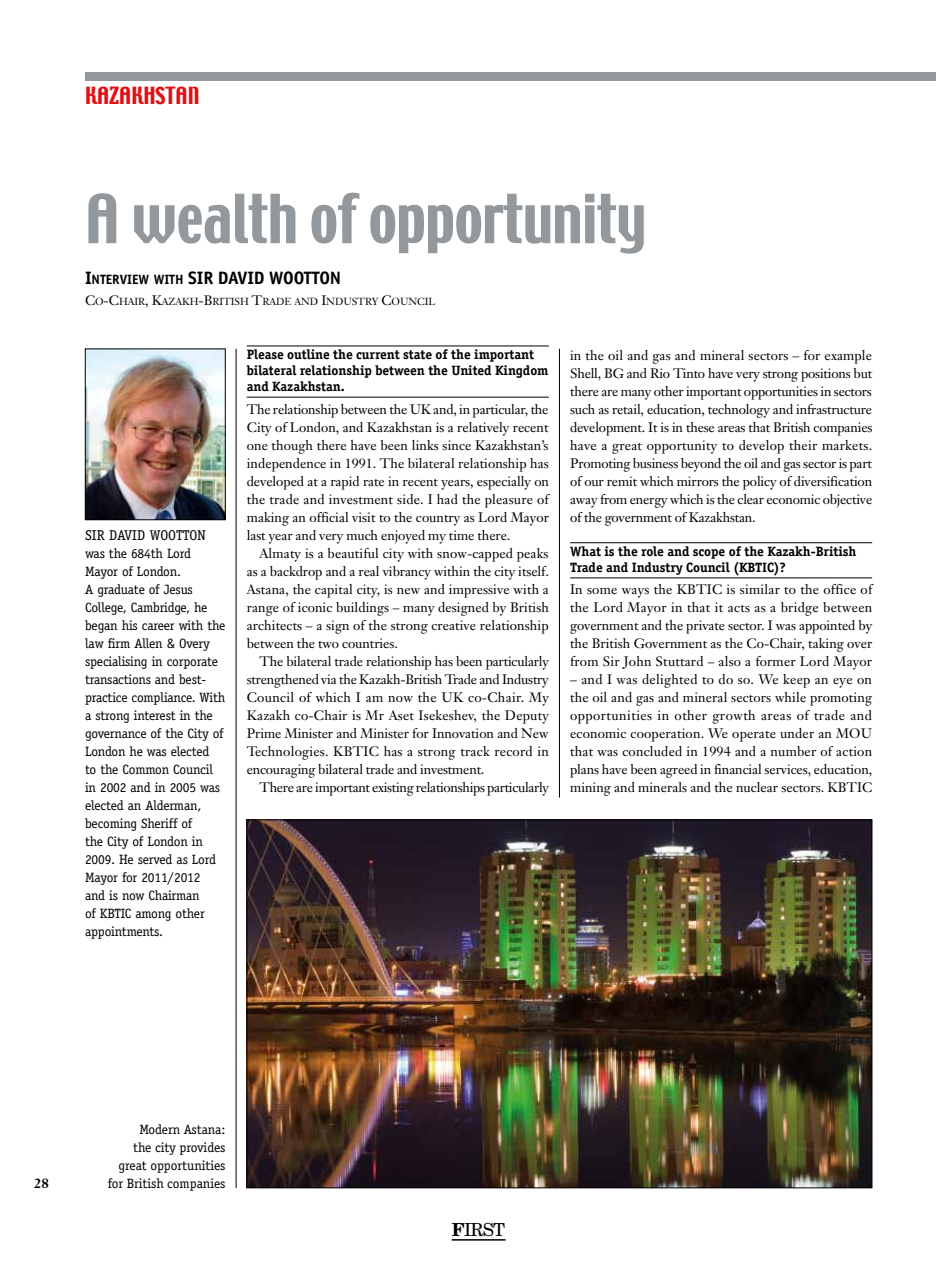
<style>
.page{position:relative;width:936px;height:1263px;background:#fff}
.page>*{position:absolute;margin:0;border:0;box-sizing:border-box;transform-origin:0 0}
.t1{font:60px "Techno";letter-spacing:-.005em;color:#92989c}
.t2{font:21px "Techno";color:#e30f13}
.t3{font:700 18px "Officina Sans";letter-spacing:-.005em;color:#000}
.t4{font:18px "New Century Schlbk";color:#000}
.t5{font:14.25px "Officina Serif";color:#000}
.t6{font:13.5px/18px "Janson Text";letter-spacing:-.005em;color:#000;text-align:justify}
.t7{font:13.5px/18px "Officina Serif";letter-spacing:-.015em;color:#000}
.t8{font:700 13.5px/16px "Officina Serif";letter-spacing:-.005em;color:#000}
.t9{font:13.5px "Janson Text";letter-spacing:-.025em;color:#000}
.t10{font:700 13.5px "Janson Text";color:#000}
.t11{font:10.2px "Janson Text";letter-spacing:-.005em;color:#000}
.s1{font-style:inherit}
.s2{font-size:13.5px}
.s3{font-weight:700}
</style>
<div class="page">
<img style="left:87px;top:351px;width:136px;height:167px">
<div style="left:85px;top:349px;width:140px;height:171px;border:1px solid #000"></div>
<hr style="left:236px;top:349px;width:1px;height:839px;background:#000">
<hr style="left:559px;top:349px;width:1px;height:448px;background:#000">
<div style="left:85px;top:72px;width:850px;height:9px;background:#92989c"></div>
<hr style="left:247px;top:346px;width:302px;height:1px;background:#000">
<hr style="left:247px;top:397px;width:302px;height:1px;background:#000">
<hr style="left:570px;top:542px;width:302px;height:1px;background:#000">
<hr style="left:570px;top:578px;width:302px;height:1px;background:#000">
<hr style="left:451px;top:1239px;width:54px;height:1px;background:#000">
<img style="left:249px;top:822px;width:621px;height:364px">
<h2 class="t2" style="left:85px;top:81px;width:116px">KAZAKHSTAN</h2>
<h1 class="t1" style="left:85px;top:178px;width:562px">A wealth of opportunity</h1>
<h3 class="t3" style="left:85px;top:267px;width:258px"><span class="s1">I</span><span class="s2">NTERVIEW WITH</span> SIR DAVID WOOTTON</h3>
<p class="t11" style="left:85px;top:295px;width:352px"><span class="s2">C</span>O<span class="s2">-C</span>HAIR<span class="s2">, K</span>AZAKH<span class="s2">-B</span>RITISH <span class="s2">T</span>RADE AND <span class="s2">I</span>NDUSTRY <span class="s2">C</span>OUNCIL</p>
<p class="t5" style="left:85px;top:527px;width:122px">SIR DAVID WOOTTON</p>
<p class="t7" style="left:85px;top:544px;width:142px">was the 684th Lord<br>Mayor of London.<br>A graduate of Jesus<br>College, Cambridge, he began his career with the law firm Allen &amp; Overy specialising in corporate transactions and best&shy;practice compliance. With a strong interest in the governance of the City of<br>London he was elected<br>to the Common Council in 2002 and in 2005 was elected an Alderman, becoming Sheriff of<br>the City of London in<br>2009. He served as Lord<br>Mayor for 2011/2012<br>and is now Chairman<br>of KBTIC among other appointments.</p>
<p class="t8" style="left:247px;top:347px;width:303px">Please outline the current state of the important bilateral relationship between the United Kingdom and Kazakhstan.</p>
<p class="t6" style="left:247px;top:400px;width:304px">The relationship between the UK and, in particular, the City of London, and Kazakhstan is a relatively recent one though there have been links since Kazakhstan’s independence in 1991. The bilateral relationship has developed at a rapid rate in recent years, especially on the trade and investment side. I had the pleasure of making an official visit to the country as Lord Mayor last year and very much enjoyed my time there.</p>
<p class="t6" style="left:247px;top:544px;width:304px;text-indent:13px">Almaty is a beautiful city with snow-capped peaks as a backdrop and a real vibrancy within the city itself.<br>Astana, the capital city, is new and impressive with a range of iconic buildings – many designed by British architects – a sign of the strong creative relationship between the two countries.</p>
<p class="t6" style="left:247px;top:652px;width:304px;text-indent:13px">The bilateral trade relationship has been particularly strengthened via the Kazakh-British Trade and Industry Council of which I am now the UK co-Chair. My Kazakh co-Chair is Mr Aset Isekeshev, the Deputy Prime Minister and Minister for Innovation and New Technologies. KBTIC has a strong track record in encouraging bilateral trade and investment.</p>
<p class="t9" style="left:259px;top:779px;width:291px">There are important existing relationships particularly</p>
<p class="t6" style="left:570px;top:346px;width:304px">in the oil and gas and mineral sectors – for example Shell, BG and Rio Tinto have very strong positions but there are many other important opportunities in sectors such as retail, education, technology and infrastructure development. It is in these areas that British companies have a great opportunity to develop their markets.<br>Promoting business beyond the oil and gas sector is part of our remit which mirrors the policy of diversification away from energy which is the clear economic objective of the government of Kazakhstan.</p>
<p class="t8" style="left:570px;top:543px;width:288px">What is the role and scope of the Kazakh-British<br>Trade and Industry Council (KBTIC)?</p>
<p class="t6" style="left:570px;top:580px;width:304px">In some ways the KBTIC is similar to the office of the Lord Mayor in that it acts as a bridge between government and the private sector. I was appointed by the British Government as the Co-Chair, taking over from Sir John Stuttard – also a former Lord Mayor</p>
<p class="t6" style="left:570px;top:670px;width:304px">– and I was delighted to do so. We keep an eye on the oil and gas and mineral sectors while promoting opportunities in other growth areas of trade and economic cooperation. We operate under an MOU that was concluded in 1994 and a number of action plans have been agreed in financial services, education, mining and minerals and the nuclear sectors. KBTIC</p>
<p class="t10" style="left:34px;top:1174px;width:17px">28</p>
<p class="t7" style="left:108px;top:1120px;width:119px;text-align:right">Modern Astana:<br>the city provides great opportunities for British companies</p>
<h3 class="t4" style="left:452px;top:1218px;width:55px"><span class="s3">F</span>IRST</h3>
</div>
